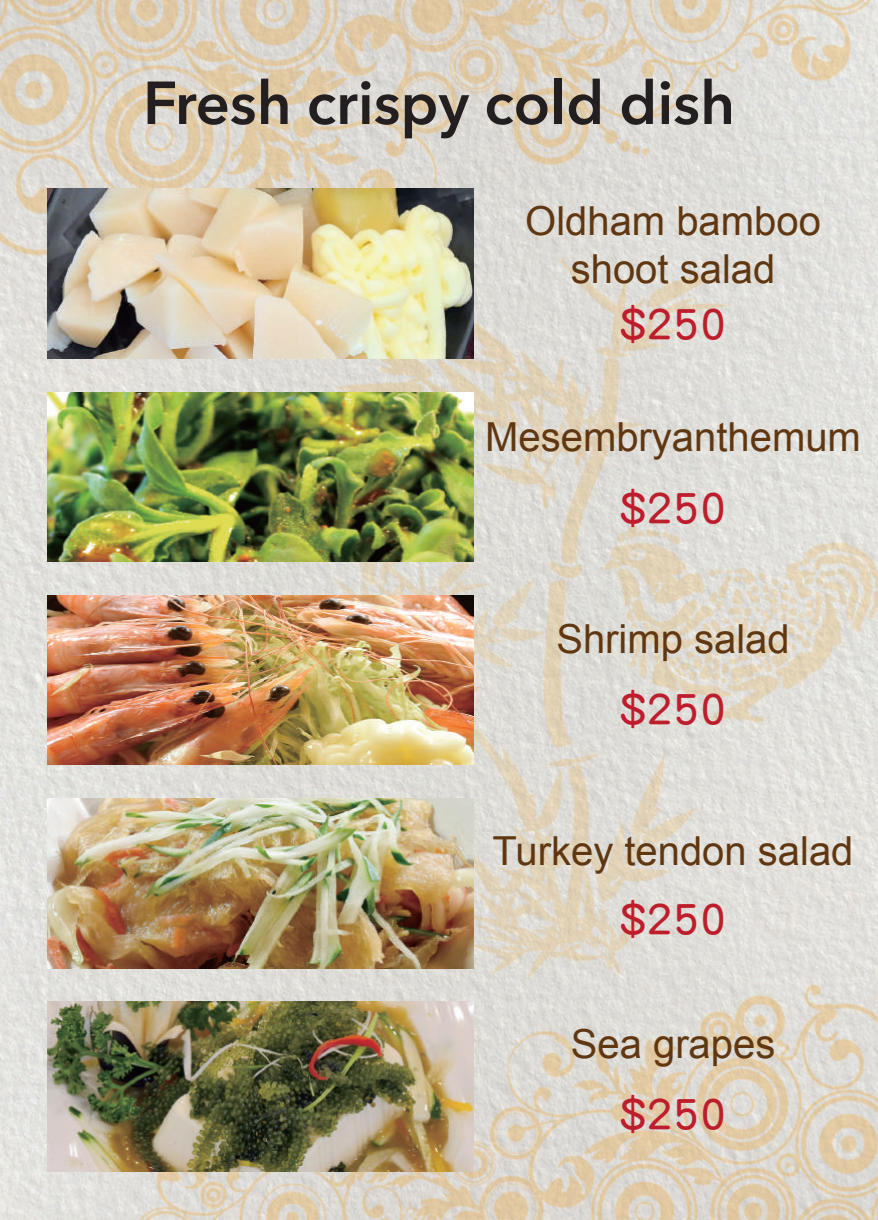
<style>
.page{position:relative;width:878px;height:1220px;background:#fff}
.page>*{position:absolute;margin:0;border:0;box-sizing:border-box;transform-origin:0 0}
.t1{font:600 60px "Avenir Next";color:#231f20}
.t2{font:48px "DF Yuan Std W7";color:#be1d2c}
.t3{font:40px/48px "Arial";color:#603711;text-align:center}
</style>
<div class="page">
<img style="left:0;top:0;width:878px;height:1220px">
<img style="left:48px;top:189px;width:425px;height:170px">
<img style="left:48px;top:392px;width:425px;height:170px">
<img style="left:48px;top:595px;width:425px;height:170px">
<img style="left:48px;top:798px;width:425px;height:170px">
<img style="left:48px;top:1001px;width:425px;height:170px">
<h1 class="t1" style="left:143px;top:52px;width:594px">Fresh crispy cold dish</h1>
<p class="t3" style="left:525px;top:197px;width:297px">Oldham bamboo shoot salad</p>
<p class="t2" style="left:619px;top:297px;width:109px">$250</p>
<p class="t3" style="left:485px;top:413px;width:377px">Mesembryanthemum</p>
<p class="t2" style="left:619px;top:481px;width:109px">$250</p>
<p class="t3" style="left:556px;top:615px;width:235px">Shrimp salad</p>
<p class="t2" style="left:619px;top:682px;width:109px">$250</p>
<p class="t3" style="left:493px;top:827px;width:362px">Turkey tendon salad</p>
<p class="t2" style="left:619px;top:892px;width:109px">$250</p>
<p class="t3" style="left:571px;top:1020px;width:206px">Sea grapes</p>
<p class="t2" style="left:619px;top:1087px;width:109px">$250</p>
</div>
